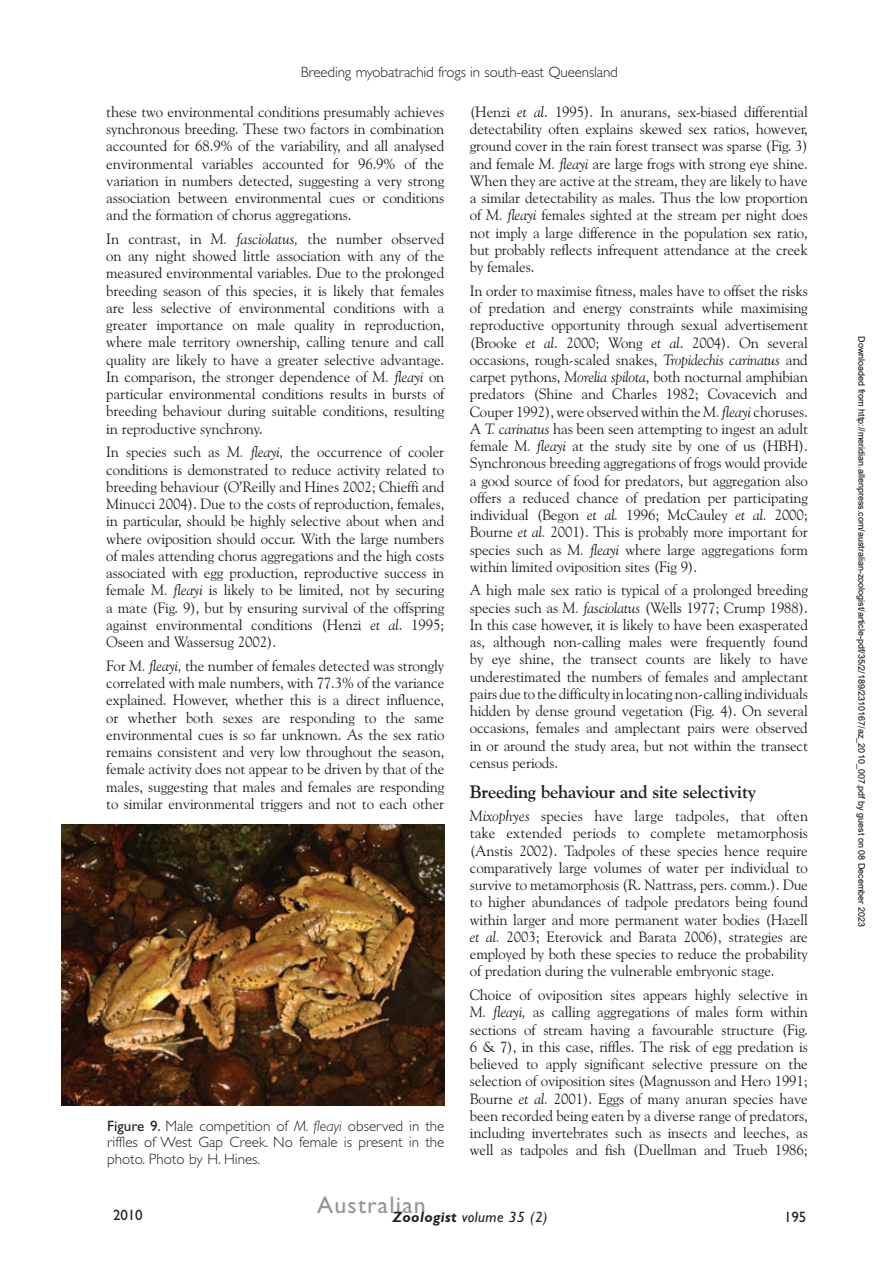
<style>
.page{position:relative;width:893px;height:1263px;background:#fff}
.page>*{position:absolute;margin:0;border:0;box-sizing:border-box;transform-origin:0 0}
.t1{font:24px "Gill Sans";letter-spacing:.05em;color:#939598}
.Sub_Head{font:700 18px "Goudy Old Style BT";letter-spacing:-.01em;color:#231f20}
.t2{font:15px/17.2px "Goudy Old Style BT";letter-spacing:-.01em;color:#231f20;text-align:justify}
.Tables___Figs{font:300 15px/16.5px "Gill Sans";color:#231f20;text-align:justify}
.Main_title{font:300 15px "Gill Sans";letter-spacing:-.01em;color:#231f20}
.t3{font:italic 15px "Gill Sans";letter-spacing:.025em;color:#231f20}
.t4{font:15px "Gill Sans";letter-spacing:-.01em;color:#231f20}
.t5{font:9px "Arial";color:#000}
.s1{font-style:italic}
.s2{font-weight:400}
.s3{font-weight:700}
</style>
<div class="page">
<img style="left:62px;top:825px;width:382px;height:281px">
<p class="Main_title" style="left:301px;top:63px;width:319px">Breeding myobatrachid frogs in south-east Queensland</p>
<p class="t2" style="left:106px;top:103px;width:340px">these two environmental conditions presumably achieves synchronous breeding. These two factors in combination accounted for 68.9% of the variability, and all analysed environmental variables accounted for 96.9% of the variation in numbers detected, suggesting a very strong association between environmental cues or conditions and the formation of chorus aggregations.</p>
<p class="t2" style="left:106px;top:230px;width:340px">In contrast, in <span class="s1">M. fasciolatus,</span> the number observed on any night showed little association with any of the measured environmental variables. Due to the prolonged breeding season of this species, it is likely that females are less selective of environmental conditions with a greater importance on male quality in reproduction, where male territory ownership, calling tenure and call quality are likely to have a greater selective advantage.<br>In comparison, the stronger dependence of <span class="s1">M. fleayi</span> on particular environmental conditions results in bursts of breeding behaviour during suitable conditions, resulting in reproductive synchrony.</p>
<p class="t2" style="left:106px;top:443px;width:340px">In species such as <span class="s1">M. fleayi,</span> the occurrence of cooler conditions is demonstrated to reduce activity related to breeding behaviour (O’Reilly and Hines 2002; Chieffi and Minucci 2004). Due to the costs of reproduction, females, in particular, should be highly selective about when and where oviposition should occur. With the large numbers of males attending chorus aggregations and the high costs associated with egg production, reproductive success in female <span class="s1">M. fleayi</span> is likely to be limited, not by securing a mate (Fig. 9), but by ensuring survival of the offspring against environmental conditions (Henzi <span class="s1">et al</span>. 1995; Oseen and Wassersug 2002).</p>
<p class="t2" style="left:106px;top:657px;width:340px">For <span class="s1">M. fleayi,</span> the number of females detected was strongly correlated with male numbers, with 77.3% of the variance explained. However, whether this is a direct influence, or whether both sexes are responding to the same environmental cues is so far unknown. As the sex ratio remains consistent and very low throughout the season, female activity does not appear to be driven by that of the males, suggesting that males and females are responding to similar environmental triggers and not to each other</p>
<p class="Tables___Figs" style="left:107px;top:1117px;width:339px"><span class="s2">Figure 9.</span> Male competition of <span class="s1">M. fleayi</span> observed in the riffles of West Gap Creek. No female is present in the photo. Photo by H. Hines.</p>
<p class="t2" style="left:470px;top:103px;width:340px">(Henzi <span class="s1">et al</span>. 1995). In anurans, sex-biased differential detectability often explains skewed sex ratios, however, ground cover in the rain forest transect was sparse (Fig. 3) and female <span class="s1">M. fleayi</span> are large frogs with strong eye shine.<br>When they are active at the stream, they are likely to have a similar detectability as males. Thus the low proportion of <span class="s1">M. fleayi</span> females sighted at the stream per night does not imply a large difference in the population sex ratio, but probably reflects infrequent attendance at the creek by females.</p>
<p class="t2" style="left:470px;top:282px;width:340px">In order to maximise fitness, males have to offset the risks of predation and energy constraints while maximising reproductive opportunity through sexual advertisement (Brooke <span class="s1">et al</span>. 2000; Wong <span class="s1">et al</span>. 2004). On several occasions, rough-scaled snakes, <span class="s1">Tropidechis carinatus</span> and carpet pythons, <span class="s1">Morelia spilota</span>, both nocturnal amphibian predators (Shine and Charles 1982; Covacevich and Couper 1992), were observed within the <span class="s1">M. fleayi</span> choruses.<br>A <span class="s1">T. carinatus</span> has been seen attempting to ingest an adult female <span class="s1">M. fleayi</span> at the study site by one of us (HBH).<br>Synchronous breeding aggregations of frogs would provide a good source of food for predators, but aggregation also offers a reduced chance of predation per participating individual (Begon <span class="s1">et al.</span> 1996; McCauley <span class="s1">et al.</span> 2000; Bourne <span class="s1">et al.</span> 2001). This is probably more important for species such as <span class="s1">M. fleayi</span> where large aggregations form within limited oviposition sites (Fig 9).</p>
<p class="t2" style="left:470px;top:581px;width:340px">A high male sex ratio is typical of a prolonged breeding species such as <span class="s1">M. fasciolatus</span> (Wells 1977; Crump 1988).<br>In this case however, it is likely to have been exasperated as, although non-calling males were frequently found by eye shine, the transect counts are likely to have underestimated the numbers of females and amplectant pairs due to the difficulty in locating non-calling individuals hidden by dense ground vegetation (Fig. 4). On several occasions, females and amplectant pairs were observed in or around the study area, but not within the transect census periods.</p>
<p class="Sub_Head" style="left:470px;top:780px;width:288px">Breeding behaviour and site selectivity</p>
<p class="t2" style="left:470px;top:807px;width:340px"><span class="s1">Mixophyes</span> species have large tadpoles, that often take extended periods to complete metamorphosis (Anstis 2002). Tadpoles of these species hence require comparatively large volumes of water per individual to survive to metamorphosis (R. Nattrass, pers. comm.). Due to higher abundances of tadpole predators being found within larger and more permanent water bodies (Hazell <span class="s1">et al.</span> 2003; Eterovick and Barata 2006), strategies are employed by both these species to reduce the probability of predation during the vulnerable embryonic stage.</p>
<p class="t2" style="left:470px;top:986px;width:340px">Choice of oviposition sites appears highly selective in <span class="s1">M. fleayi,</span> as calling aggregations of males form within sections of stream having a favourable structure (Fig.<br>6 &amp; 7), in this case, riffles. The risk of egg predation is believed to apply significant selective pressure on the selection of oviposition sites (Magnusson and Hero 1991; Bourne <span class="s1">et al.</span> 2001). Eggs of many anuran species have been recorded being eaten by a diverse range of predators, including invertebrates such as insects and leeches, as well as tadpoles and fish (Duellman and Trueb 1986;</p>
<h1 class="t1" style="left:317px;top:1191px;width:110px">Australian</h1>
<p class="t3" style="left:393px;top:1208px;width:157px"><span class="s3">Zoologist</span> volume 35 (2)</p>
<p class="t4" style="left:113px;top:1206px;width:31px">2010</p>
<p class="t4" style="left:784px;top:1208px;width:24px">195</p>
<p class="t5" style="left:865px;top:336px;width:592px;rotate:90deg">Downloaded from http://meridian.allenpress.com/australian-zoologist/article-pdf/35/2/189/2310167/az_2010_007.pdf by guest on 08 December 2023</p>
</div>
